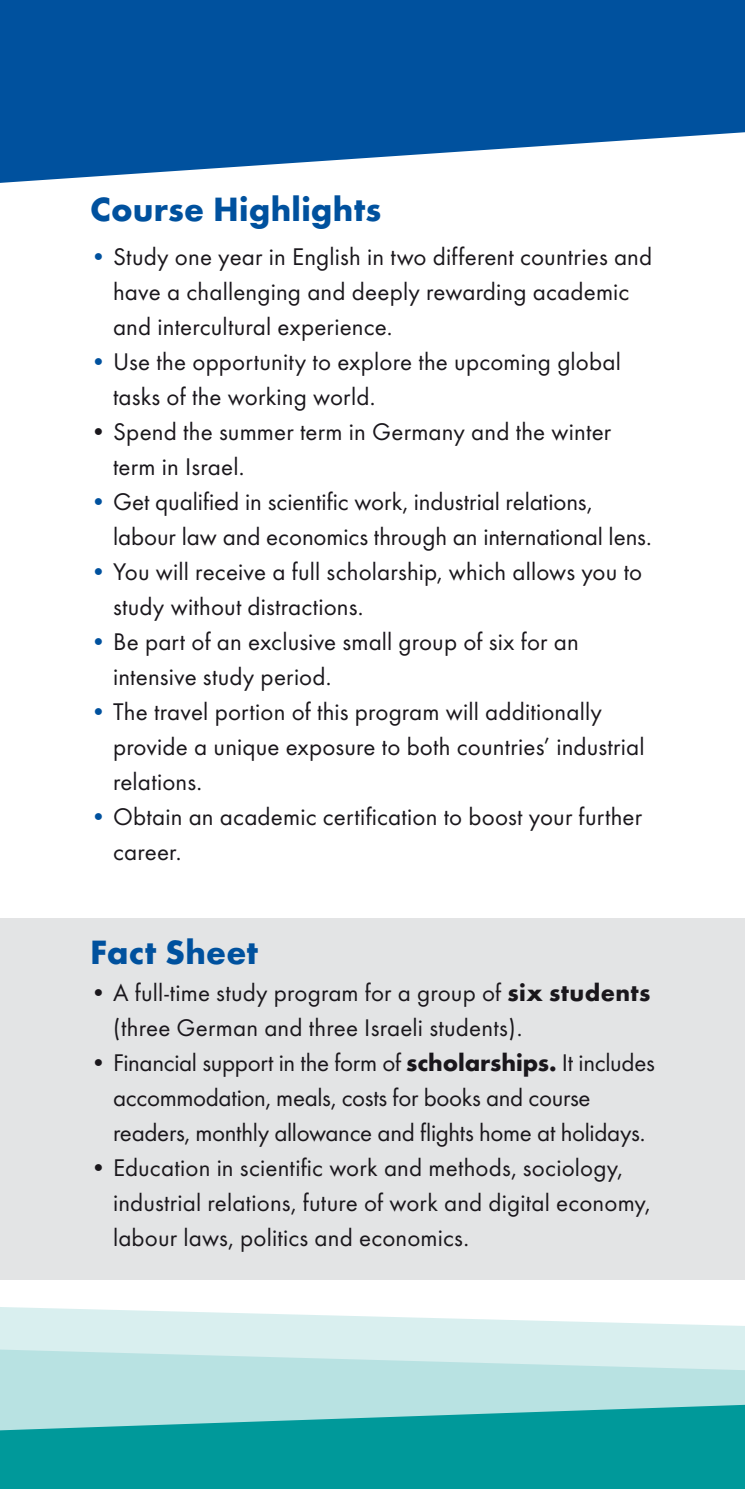
<style>
.page{position:relative;width:745px;height:1489px;background:#fff}
.page>*{position:absolute;margin:0;border:0;box-sizing:border-box;transform-origin:0 0}
.t1{font:700 35px "Futura T";letter-spacing:.005em;color:#00519e}
.t2{font:25px/35px "Futura T";letter-spacing:.005em;color:#1a171c}
.t3{font:25px/35px "Futura T";letter-spacing:-.015em;color:#1a171c}
.s1{color:#00519e}
.s2{font-weight:700}
</style>
<div class="page">
<svg style="left:0;top:1307px;width:744px;height:41px;fill:#d9efef"></svg>
<svg style="left:0;top:1348px;width:744px;height:56px;background:#bee4e4"></svg>
<svg style="left:0;top:1404px;width:744px;height:84px;background:#1da4a5"></svg>
<svg style="left:0;top:0;width:744px;height:183px;background:#2369ab"></svg>
<div style="left:0;top:918px;width:744px;height:361px;background:#e3e4e5"></div>
<h1 class="t1" style="left:90px;top:189px;width:292px">Course Highlights</h1>
<p class="t2" style="left:113px;top:239px;width:540px;text-indent:-23px"><span class="s1">•</span> Study one year in English in two different countries and have a challenging and deeply rewarding academic and intercultural experience.</p>
<p class="t2" style="left:113px;top:344px;width:509px;text-indent:-23px"><span class="s1">•</span> Use the opportunity to explore the upcoming global tasks of the working world.</p>
<p class="t2" style="left:113px;top:414px;width:499px;text-indent:-23px">• Spend the summer term in Germany and the winter term in Israel.</p>
<p class="t2" style="left:113px;top:484px;width:540px;text-indent:-23px"><span class="s1">•</span> Get qualified in scientific work, industrial relations, labour law and economics through an international lens.</p>
<p class="t2" style="left:113px;top:554px;width:530px;text-indent:-23px"><span class="s1">•</span> You will receive a full scholarship, which allows you to study without distractions.</p>
<p class="t2" style="left:113px;top:624px;width:467px;text-indent:-23px"><span class="s1">•</span> Be part of an exclusive small group of six for an intensive study period.</p>
<p class="t2" style="left:113px;top:694px;width:532px;text-indent:-23px"><span class="s1">•</span> The travel portion of this program will additionally provide a unique exposure to both countries’ industrial relations.</p>
<p class="t2" style="left:113px;top:799px;width:530px;text-indent:-23px"><span class="s1">•</span> Obtain an academic certification to boost your further career.</p>
<h1 class="t1" style="left:90px;top:931px;width:169px">Fact Sheet</h1>
<p class="t2" style="left:113px;top:974px;width:538px;text-indent:-23px">• A full-time study program for a group of <span class="s2">six students </span>(three German and three Israeli students).</p>
<p class="t3" style="left:113px;top:1044px;width:543px;text-indent:-23px">• Financial support in the form of <span class="s2">scholarships.</span> It includes accommodation, meals, costs for books and course readers, monthly allowance and flights home at holidays.</p>
<p class="t2" style="left:113px;top:1149px;width:538px;text-indent:-23px">• Education in scientific work and methods, sociology, industrial relations, future of work and digital economy, labour laws, politics and economics.</p>
</div>
